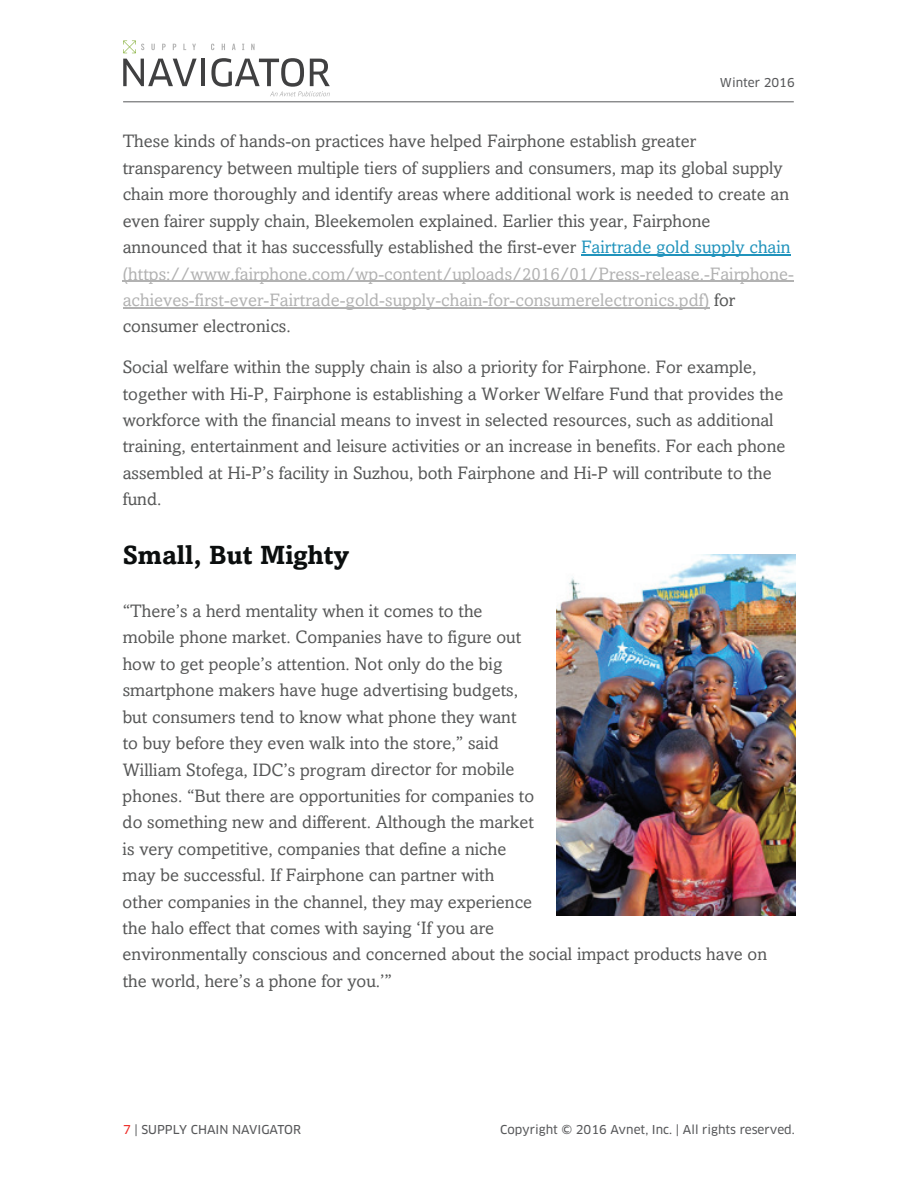
<style>
.page{position:relative;width:918px;height:1188px;background:#fff}
.page>*{position:absolute;margin:0;border:0;box-sizing:border-box;transform-origin:0 0}
.t1{font:700 26.4px "Amasis ETW01";color:#0b0e0e}
.t2{font:18px/26.4px "Amasis ETW01";color:#565757}
.t3{font:12px "Clan OT News";color:#57585a}
.s1{color:#2093bc}
.s2{color:#b2b2b2}
.s3{color:#ee2d28}
</style>
<div class="page">
<img style="left:557px;top:555px;width:239px;height:360px">
<hr style="left:581px;top:254px;width:210px;height:2px;background:#2093bc">
<hr style="left:123px;top:281px;width:671px;height:1px;background:#b2b2b2">
<hr style="left:123px;top:307px;width:586px;height:1px;background:#b2b2b2">
<hr style="left:123px;top:101px;width:671px;height:1px;background:#57585a">
<svg style="left:151px;top:44px;width:4px;height:6px"></svg>
<svg style="left:162px;top:44px;width:4px;height:6px"></svg>
<svg style="left:173px;top:44px;width:3px;height:6px"></svg>
<svg style="left:183px;top:44px;width:3px;height:6px"></svg>
<svg style="left:192px;top:44px;width:4px;height:6px"></svg>
<svg style="left:211px;top:44px;width:3px;height:6px"></svg>
<svg style="left:222px;top:44px;width:3px;height:6px"></svg>
<svg style="left:232px;top:44px;width:4px;height:6px"></svg>
<svg style="left:251px;top:44px;width:4px;height:6px"></svg>
<svg style="left:123px;top:59px;width:74px;height:27px"></svg>
<hr style="left:201px;top:59px;width:4px;height:27px;background:#404041">
<svg style="left:123px;top:41px;width:21px;height:12px"></svg>
<svg style="left:211px;top:58px;width:119px;height:38px"></svg>
<svg style="left:242px;top:44px;width:2px;height:6px"></svg>
<p class="t3" style="left:720px;top:76px;width:76px">Winter 2016</p>
<p class="t2" style="left:123px;top:128px;width:673px">These kinds of hands-on practices have helped Fairphone establish greater transparency between multiple tiers of suppliers and consumers, map its global supply chain more thoroughly and identify areas where additional work is needed to create an even fairer supply chain, Bleekemolen explained. Earlier this year, Fairphone announced that it has successfully established the first-ever <span class="s1">Fairtrade gold supply chain </span><span class="s2">(https://www.fairphone.com/wp-content/uploads/2016/01/Press-release.-Fairphone&shy;achieves-first-ever-Fairtrade-gold-supply-chain-for-consumerelectronics.pdf)</span> for consumer electronics.</p>
<p class="t2" style="left:123px;top:354px;width:664px">Social welfare within the supply chain is also a priority for Fairphone. For example, together with Hi-P, Fairphone is establishing a Worker Welfare Fund that provides the workforce with the financial means to invest in selected resources, such as additional training, entertainment and leisure activities or an increase in benefits. For each phone assembled at Hi-P’s facility in Suzhou, both Fairphone and Hi-P will contribute to the fund.</p>
<h1 class="t1" style="left:123px;top:539px;width:228px">Small, But Mighty</h1>
<p class="t2" style="left:123px;top:598px;width:646px">“There’s a herd mentality when it comes to the<br>mobile phone market. Companies have to figure out<br>how to get people’s attention. Not only do the big<br>smartphone makers have huge advertising budgets,<br>but consumers tend to know what phone they want<br>to buy before they even walk into the store,” said<br>William Stofega, IDC’s program director for mobile<br>phones. “But there are opportunities for companies to<br>do something new and different. Although the market<br>is very competitive, companies that define a niche<br>may be successful. If Fairphone can partner with<br>other companies in the channel, they may experience<br>the halo effect that comes with saying ‘If you are<br>environmentally conscious and concerned about the social impact products have on the world, here’s a phone for you.’”</p>
<p class="t3" style="left:123px;top:1122px;width:179px"><span class="s3">7</span> | SUPPLY CHAIN NAVIGATOR</p>
<p class="t3" style="left:500px;top:1122px;width:296px">Copyright © 2016 Avnet, Inc. | All rights reserved.</p>
</div>
